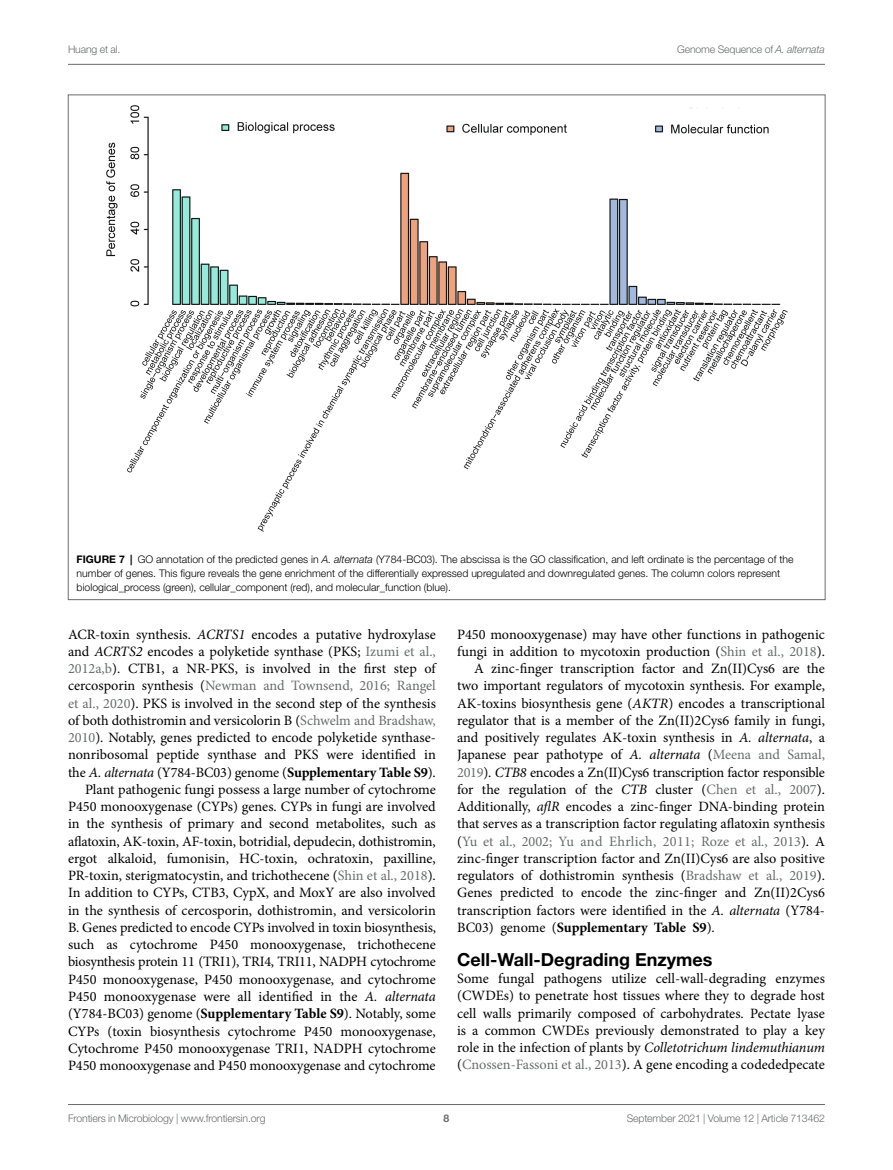
<style>
.page{position:relative;width:893px;height:1170px;background:#fff}
.page>*{position:absolute;margin:0;border:0;box-sizing:border-box;transform-origin:0 0}
.HEAD_2{font:700 18px "Helvetica Neue LT Std";color:#000}
.TEXT{font:14.25px/17.2px "Minion Pro";letter-spacing:-.005em;color:#000;text-align:justify}
.TEXT_FLUSH{font:14.25px/17.2px "Minion Pro";color:#000;text-align:justify}
.FIG_LEG{font:300 10.5px/14.2px "Helvetica Neue LT Std";color:#000}
.t1{font:300 10.5px "Helvetica Neue LT Std";letter-spacing:-.015em;color:#6a6c6c}
.t2{font:700 10.5px "Helvetica Neue LT Std";color:#6a6c6c}
.s1{font-style:italic}
.s2{font-weight:700}
.s3{color:#6a6c6c}
</style>
<div class="page">
<hr style="left:68px;top:64px;width:757px;height:1px;background:#6a6c6c">
<hr style="left:68px;top:1104px;width:757px;height:1px;background:#6a6c6c">
<img style="left:106px;top:105px;width:682px;height:427px">
<p class="t1" style="left:68px;top:42px;width:54px">Huang et al.</p>
<p class="t1" style="left:677px;top:42px;width:149px">Genome Sequence of <span class="s1">A. alternata</span></p>
<p class="FIG_LEG" style="left:77px;top:551px;width:718px"><span class="s2">FIGURE 7 |</span> GO annotation of the predicted genes in <span class="s1">A. alternata</span> (Y784-BC03). The abscissa is the GO classification, and left ordinate is the percentage of the number of genes. This figure reveals the gene enrichment of the differentially expressed upregulated and downregulated genes. The column colors represent biological_process (green), cellular_component (red), and molecular_function (blue).</p>
<p class="TEXT_FLUSH" style="left:68px;top:625px;width:369px">ACR-toxin synthesis. <span class="s1">ACRTS1</span> encodes a putative hydroxylase and <span class="s1">ACRTS2</span> encodes a polyketide synthase (PKS; <span class="s3">Izumi et al., 2012a,b</span>). CTB1, a NR-PKS, is involved in the first step of cercosporin synthesis (<span class="s3">Newman and Townsend, 2016; Rangel et al., 2020</span>). PKS is involved in the second step of the synthesis of both dothistromin and versicolorin B (<span class="s3">Schwelm and Bradshaw, 2010</span>). Notably, genes predicted to encode polyketide synthase&shy;nonribosomal peptide synthase and PKS were identified in the <span class="s1">A. alternata</span> (Y784-BC03) genome (<span class="s2">Supplementary Table S9</span>).</p>
<p class="TEXT" style="left:68px;top:780px;width:369px;text-indent:17px">Plant pathogenic fungi possess a large number of cytochrome P450 monooxygenase (CYPs) genes. CYPs in fungi are involved in the synthesis of primary and second metabolites, such as aflatoxin, AK-toxin, AF-toxin, botridial, depudecin, dothistromin, ergot alkaloid, fumonisin, HC-toxin, ochratoxin, paxilline, PR-toxin, sterigmatocystin, and trichothecene (<span class="s3">Shin et al., 2018</span>).<br>In addition to CYPs, CTB3, CypX, and MoxY are also involved in the synthesis of cercosporin, dothistromin, and versicolorin B. Genes predicted to encode CYPs involved in toxin biosynthesis, such as cytochrome P450 monooxygenase, trichothecene biosynthesis protein 11 (TRI1), TRI4, TRI11, NADPH cytochrome P450 monooxygenase, P450 monooxygenase, and cytochrome P450 monooxygenase were all identified in the <span class="s1">A. alternata </span>(Y784-BC03) genome (<span class="s2">Supplementary Table S9</span>). Notably, some CYPs (toxin biosynthesis cytochrome P450 monooxygenase, Cytochrome P450 monooxygenase TRI1, NADPH cytochrome P450 monooxygenase and P450 monooxygenase and cytochrome</p>
<p class="TEXT" style="left:457px;top:625px;width:369px">P450 monooxygenase) may have other functions in pathogenic fungi in addition to mycotoxin production (<span class="s3">Shin et al., 2018</span>).</p>
<p class="TEXT" style="left:457px;top:660px;width:369px;text-indent:17px">A zinc-finger transcription factor and Zn(II)Cys6 are the two important regulators of mycotoxin synthesis. For example, AK-toxins biosynthesis gene (<span class="s1">AKTR</span>) encodes a transcriptional regulator that is a member of the Zn(II)2Cys6 family in fungi, and positively regulates AK-toxin synthesis in <span class="s1">A. alternata</span>, a Japanese pear pathotype of <span class="s1">A. alternata</span> (<span class="s3">Meena and Samal, 2019</span>). <span class="s1">CTB8</span> encodes a Zn(II)Cys6 transcription factor responsible for the regulation of the <span class="s1">CTB</span> cluster (<span class="s3">Chen et al., 2007</span>).<br>Additionally, <span class="s1">aflR</span> encodes a zinc-finger DNA-binding protein that serves as a transcription factor regulating aflatoxin synthesis (<span class="s3">Yu et al., 2002; Yu and Ehrlich, 2011; Roze et al., 2013</span>). A zinc-finger transcription factor and Zn(II)Cys6 are also positive regulators of dothistromin synthesis (<span class="s3">Bradshaw et al., 2019</span>).<br>Genes predicted to encode the zinc-finger and Zn(II)2Cys6 transcription factors were identified in the <span class="s1">A. alternata</span> (Y784- BC03) genome (<span class="s2">Supplementary Table S9</span>).</p>
<p class="HEAD_2" style="left:457px;top:948px;width:257px">Cell-Wall-Degrading Enzymes</p>
<p class="TEXT_FLUSH" style="left:457px;top:969px;width:369px">Some fungal pathogens utilize cell-wall-degrading enzymes (CWDEs) to penetrate host tissues where they to degrade host cell walls primarily composed of carbohydrates. Pectate lyase is a common CWDEs previously demonstrated to play a key role in the infection of plants by <span class="s1">Colletotrichum lindemuthianum </span>(<span class="s3">Cnossen-Fassoni et al., 2013</span>). A gene encoding a codededpecate</p>
<p class="t1" style="left:68px;top:1111px;width:199px">Frontiers in Microbiology | www.frontiersin.org</p>
<p class="t2" style="left:444px;top:1111px;width:7px">8</p>
<p class="t1" style="left:627px;top:1111px;width:200px">September 2021 | Volume 12 | Article 713462</p>
</div>
